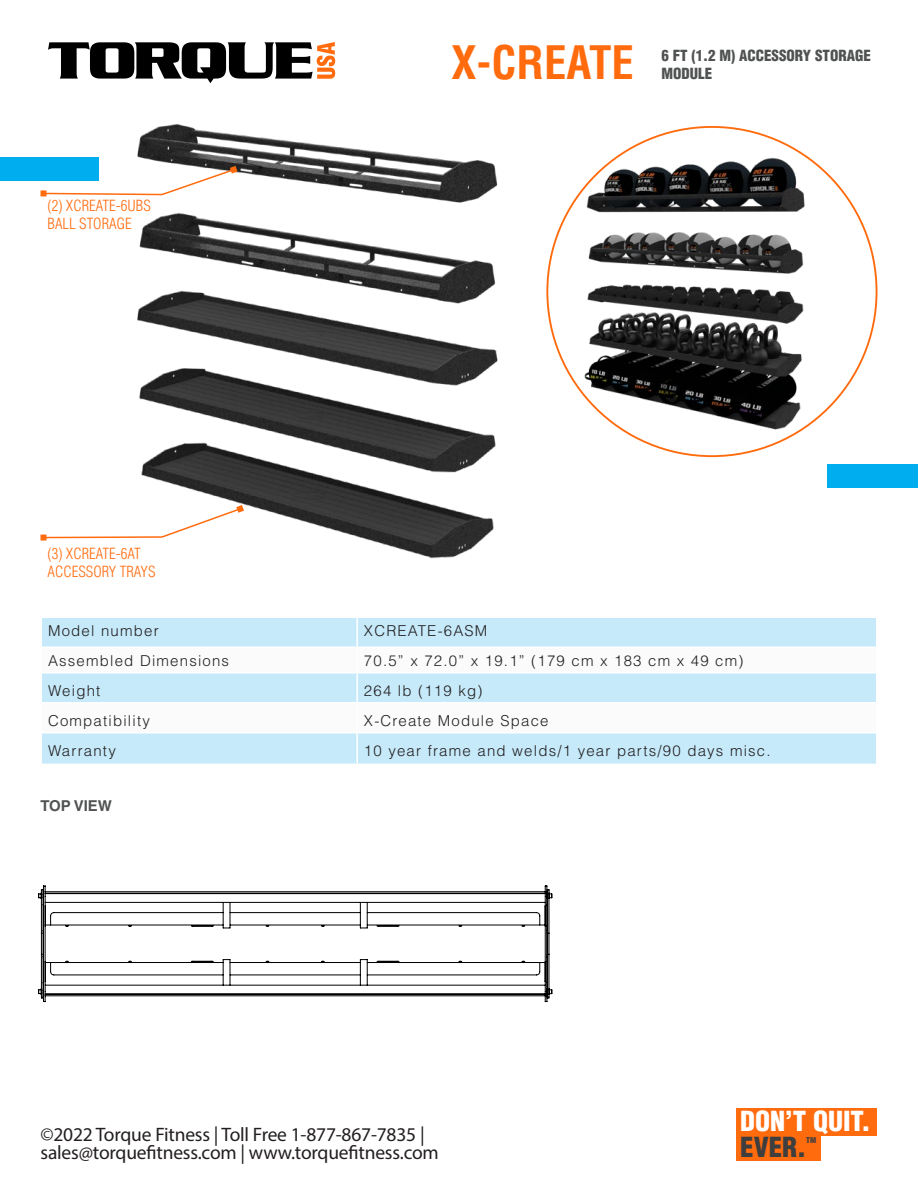
<style>
.page{position:relative;width:918px;height:1188px;background:#fff}
.page>*{position:absolute;margin:0;border:0;box-sizing:border-box;transform-origin:0 0}
.t1{font:700 condensed 45px "Helvetica LT Std";color:#ff6b0d}
.t2{font:900 condensed 27px "Helvetica LT Std";color:#fff}
.t3{font:900 condensed 27px "Helvetica LT Std";color:#3e3e3f}
.t4{font:19.5px/18px "Myriad Pro";letter-spacing:-.01em;color:#231f20}
.Text_left{font:300 15px "Helvetica LT Std";letter-spacing:.08em;color:#231f20}
.Features_heading{font:300 condensed 15px "Helvetica LT Std";color:#ff6b0d}
.t5{font:900 condensed 15px/18px "Helvetica LT Std";color:#505252}
.t6{font:700 15px "Helvetica LT Std";color:#505252}
.t7{font:900 condensed 7.8px "Helvetica LT Std";color:#3e3e3f}
</style>
<div class="page">
<img style="left:137px;top:124px;width:427px;height:435px">
<img style="left:564px;top:153px;width:288px;height:288px">
<div style="left:827px;top:464px;width:91px;height:24px;background:#00aeef"></div>
<div style="left:0;top:157px;width:99px;height:23px;background:#00aeef"></div>
<svg style="left:48px;top:42px;width:287px;height:41px"></svg>
<div style="left:736px;top:1108px;width:141px;height:28px;background:#ff6b0d"></div>
<div style="left:736px;top:1132px;width:84px;height:28px;background:#ff6b0d"></div>
<div style="left:42px;top:618px;width:834px;height:146px;background:#c6eafa"></div>
<svg style="left:42px;top:648px;width:834px;height:84px"></svg>
<hr style="left:356px;top:618px;width:2px;height:28px;background:#fff">
<hr style="left:40px;top:646px;width:317px;height:2px;background:#fff">
<hr style="left:357px;top:646px;width:521px;height:2px;background:#fff">
<hr style="left:356px;top:648px;width:2px;height:24px;background:#fff">
<hr style="left:40px;top:672px;width:317px;height:2px;background:#fff">
<hr style="left:357px;top:672px;width:521px;height:2px;background:#fff">
<hr style="left:356px;top:674px;width:2px;height:28px;background:#fff">
<hr style="left:40px;top:702px;width:317px;height:2px;background:#fff">
<hr style="left:357px;top:702px;width:521px;height:2px;background:#fff">
<hr style="left:356px;top:704px;width:2px;height:28px;background:#fff">
<hr style="left:40px;top:732px;width:317px;height:2px;background:#fff">
<hr style="left:357px;top:732px;width:521px;height:2px;background:#fff">
<hr style="left:356px;top:734px;width:2px;height:30px;background:#fff">
<div style="left:40px;top:535px;width:7px;height:6px;background:#ff6b0d"></div>
<svg style="left:42px;top:505px;width:202px;height:34px"></svg>
<div style="left:40px;top:190px;width:7px;height:6px;background:#ff6b0d"></div>
<svg style="left:42px;top:166px;width:196px;height:30px"></svg>
<svg style="left:38px;top:886px;width:514px;height:116px"></svg>
<p class="Features_heading" style="left:48px;top:196px;width:105px">(2) XCREATE-6UBS</p>
<p class="Features_heading" style="left:48px;top:214px;width:86px">BALL STORAGE</p>
<p class="Features_heading" style="left:48px;top:544px;width:95px">(3) XCREATE-6AT</p>
<p class="Features_heading" style="left:48px;top:562px;width:110px">ACCESSORY TRAYS</p>
<h1 class="t1" style="left:452px;top:34px;width:184px">X-CREATE</h1>
<p class="t5" style="left:662px;top:46px;width:211px">6 FT (1.2 M) ACCESSORY STORAGE<br>MODULE</p>
<p class="Text_left" style="left:48px;top:621px;width:112px">Model number</p>
<p class="Text_left" style="left:364px;top:621px;width:125px">XCREATE-6ASM</p>
<p class="Text_left" style="left:48px;top:651px;width:183px">Assembled Dimensions</p>
<p class="Text_left" style="left:364px;top:651px;width:381px">70.5” x 72.0” x 19.1” (179 cm x 183 cm x 49 cm)</p>
<p class="Text_left" style="left:48px;top:681px;width:54px">Weight</p>
<p class="Text_left" style="left:364px;top:681px;width:120px">264 lb (119 kg)</p>
<p class="Text_left" style="left:48px;top:711px;width:103px">Compatibility</p>
<p class="Text_left" style="left:364px;top:711px;width:186px">X-Create Module Space</p>
<p class="Text_left" style="left:48px;top:741px;width:69px">Warranty</p>
<p class="Text_left" style="left:364px;top:741px;width:408px">10 year frame and welds/1 year parts/90 days misc.</p>
<p class="t6" style="left:40px;top:796px;width:73px">TOP VIEW</p>
<h3 class="t4" style="left:40px;top:1125px;width:400px">©2022 Torque Fitness | Toll Free 1-877-867-7835 | sales@torquefitness.com | www.torquefitness.com</h3>
<h2 class="t2" style="left:740px;top:1104px;width:132px">DON’T QUIT.</h2>
<h2 class="t3" style="left:740px;top:1130px;width:68px">EVER.</h2>
<p class="t7" style="left:806px;top:1135px;width:12px">TM</p>
</div>
